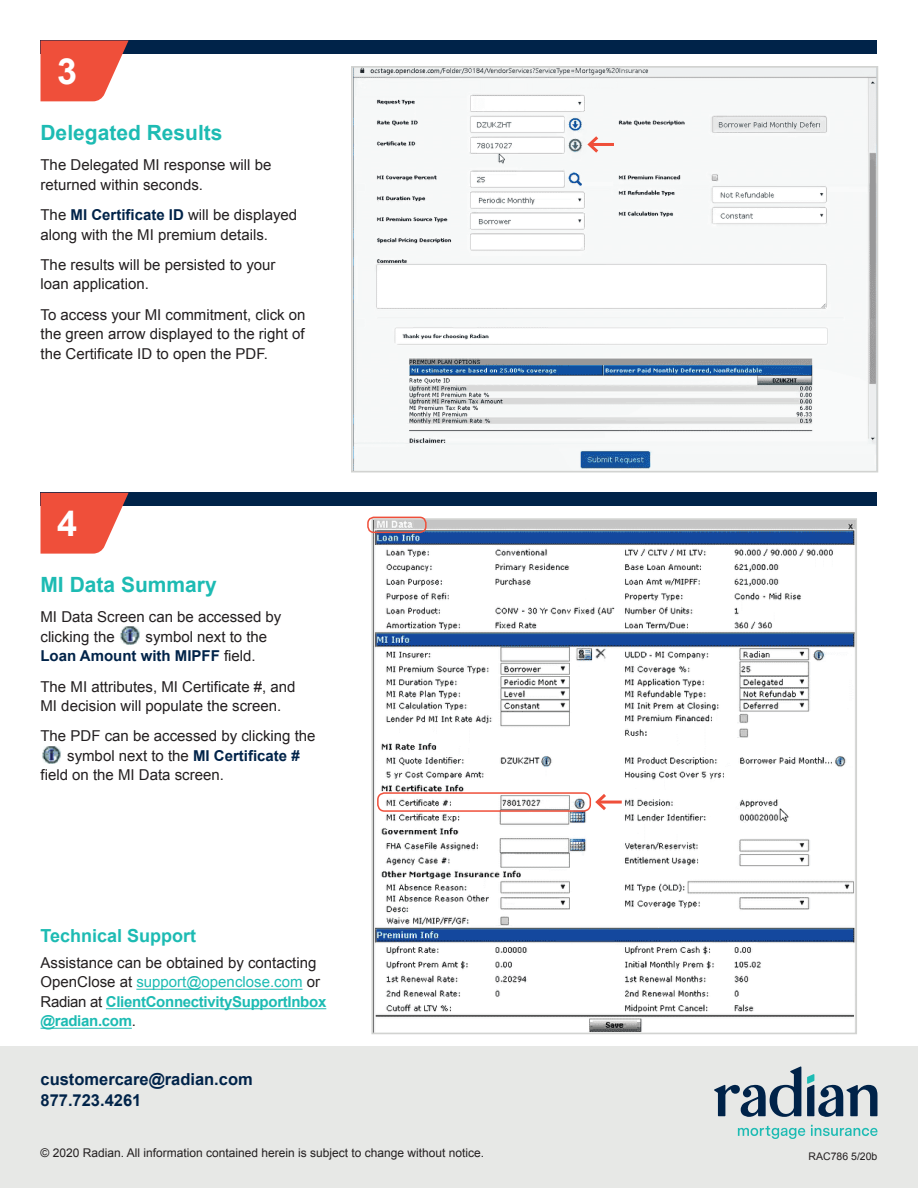
<style>
.page{position:relative;width:918px;height:1188px;background:#fff}
.page>*{position:absolute;margin:0;border:0;box-sizing:border-box;transform-origin:0 0}
.t1{font:700 36px "Arial";color:#fff}
.t2{font:700 21px "Arial";color:#1dbbb3}
.t3{font:700 18px "Arial";color:#1dbbb3}
.t4{font:700 16.5px/21px "Arial";color:#002349}
.t5{font:15px/19.5px "Arial";color:#231f20}
.t6{font:12px "Arial";color:#231f20}
.t7{font:10.5px "Arial";color:#231f20}
.s1{font-weight:700;color:#002349}
.s2{color:#1dbbb3}
.s3{font-weight:700;color:#1dbbb3}
</style>
<div class="page">
<div style="left:0;top:1046px;width:918px;height:142px;background:#e7e8e6"></div>
<svg style="left:807px;top:1074px;width:70px;height:43px"></svg>
<svg style="left:714px;top:1066px;width:87px;height:51px"></svg>
<svg style="left:738px;top:1126px;width:67px;height:13px"></svg>
<svg style="left:811px;top:1125px;width:66px;height:11px"></svg>
<img style="left:354px;top:69px;width:521px;height:401px">
<div style="left:351px;top:66px;width:527px;height:407px;border:2px solid #d2d3d1"></div>
<div style="left:40px;top:40px;width:838px;height:14px;background:#002349"></div>
<svg style="left:41px;top:40px;width:88px;height:61px"></svg>
<img style="left:120px;top:626px;width:20px;height:19px">
<img style="left:42px;top:746px;width:19px;height:18px">
<img style="left:374px;top:521px;width:480px;height:510px">
<div style="left:371px;top:518px;width:486px;height:516px;border:2px solid #d2d3d1"></div>
<div style="left:40px;top:493px;width:838px;height:13px;background:#002349"></div>
<svg style="left:41px;top:493px;width:88px;height:61px"></svg>
<hr style="left:136px;top:989px;width:167px;height:1px;background:#1dbbb3">
<hr style="left:106px;top:1008px;width:220px;height:1px;background:#1dbbb3">
<hr style="left:40px;top:1028px;width:92px;height:1px;background:#1dbbb3">
<hr style="left:590px;top:143px;width:24px;height:3px;background:#ef4f3a">
<svg style="left:585px;top:133px;width:16px;height:23px"></svg>
<div style="left:377px;top:792px;width:214px;height:20px;border:2px solid #ef4f3a;border-radius:7px"></div>
<hr style="left:597px;top:801px;width:25px;height:3px;background:#ef4f3a">
<svg style="left:593px;top:791px;width:16px;height:22px"></svg>
<div style="left:367px;top:517px;width:60px;height:16px;border:2px solid #ef4f3a;border-radius:6px"></div>
<h1 class="t1" style="left:57px;top:47px;width:22px">3</h1>
<h2 class="t2" style="left:40px;top:119px;width:184px">Delegated Results</h2>
<p class="t5" style="left:40px;top:155px;width:232px">The Delegated MI response will be returned within seconds.</p>
<p class="t5" style="left:40px;top:205px;width:258px">The <span class="s1">MI Certificate ID</span> will be displayed along with the MI premium details.</p>
<p class="t5" style="left:40px;top:255px;width:237px">The results will be persisted to your loan application.</p>
<p class="t5" style="left:40px;top:305px;width:267px;text-align:justify">To access your MI commitment, click on the green arrow displayed to the right of the Certificate ID to open the PDF.</p>
<h1 class="t1" style="left:57px;top:499px;width:22px">4</h1>
<h2 class="t2" style="left:40px;top:571px;width:178px">MI Data Summary</h2>
<p class="t5" style="left:40px;top:607px;width:242px">MI Data Screen can be accessed by clicking the</p>
<p class="t5" style="left:40px;top:627px;width:228px;text-indent:105px">symbol next to the<br><span class="s1">Loan Amount with MIPFF</span> field.</p>
<p class="t5" style="left:40px;top:677px;width:257px">The MI attributes, MI Certificate #, and<br>MI decision will populate the screen.</p>
<p class="t5" style="left:40px;top:726px;width:277px">The PDF can be accessed by clicking the</p>
<p class="t5" style="left:67px;top:746px;width:234px">symbol next to the <span class="s1">MI Certificate #</span></p>
<p class="t5" style="left:40px;top:765px;width:185px">field on the MI Data screen.</p>
<p class="t3" style="left:40px;top:924px;width:157px">Technical Support</p>
<p class="t5" style="left:40px;top:953px;width:287px">Assistance can be obtained by contacting OpenClose at <span class="s2">support@openclose.com</span> or Radian at <span class="s3">ClientConnectivitySupportInbox @radian.com</span>.</p>
<p class="t4" style="left:40px;top:1069px;width:214px">customercare@radian.com<br>877.723.4261</p>
<p class="t6" style="left:40px;top:1145px;width:445px">© 2020 Radian. All information contained herein is subject to change without notice.</p>
<p class="t7" style="left:809px;top:1149px;width:70px">RAC786 5/20b</p>
</div>
